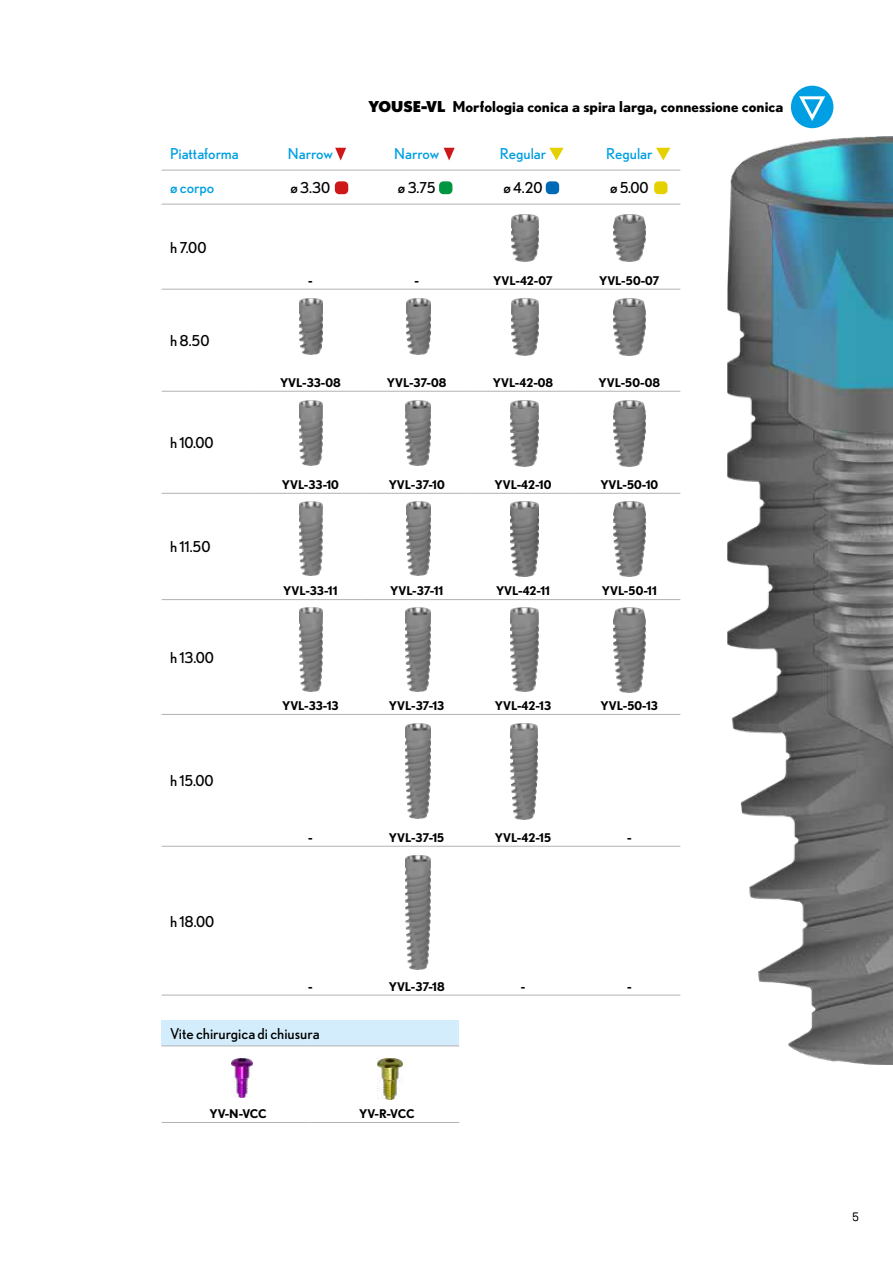
<style>
.page{position:relative;width:893px;height:1263px;background:#fff}
.page>*{position:absolute;margin:0;border:0;box-sizing:border-box;transform-origin:0 0}
.t1{font:15px "Nobel";color:#000}
.t2{font:700 15px "Nobel";color:#000}
.t3{font:15px "Nobel";color:#009fe3}
.t4{font:700 12px "Nobel";color:#000}
.t5{font:12px "Akkurat Light Pro";color:#000}
.s1{font-weight:900}
</style>
<div class="page">
<img style="left:231px;top:1058px;width:22px;height:39px">
<img style="left:377px;top:1058px;width:26px;height:41px">
<img style="left:300px;top:298px;width:22px;height:56px">
<img style="left:300px;top:400px;width:22px;height:66px">
<img style="left:300px;top:501px;width:22px;height:74px">
<img style="left:300px;top:608px;width:23px;height:83px">
<img style="left:406px;top:298px;width:25px;height:56px">
<img style="left:406px;top:400px;width:25px;height:66px">
<img style="left:406px;top:608px;width:25px;height:83px">
<img style="left:406px;top:501px;width:25px;height:74px">
<img style="left:406px;top:723px;width:25px;height:96px">
<img style="left:405px;top:855px;width:26px;height:114px">
<img style="left:511px;top:214px;width:27px;height:48px">
<img style="left:511px;top:298px;width:27px;height:57px">
<img style="left:511px;top:400px;width:27px;height:66px">
<img style="left:511px;top:501px;width:27px;height:76px">
<img style="left:511px;top:608px;width:27px;height:84px">
<img style="left:510px;top:723px;width:27px;height:96px">
<img style="left:614px;top:214px;width:31px;height:48px">
<img style="left:613px;top:298px;width:32px;height:57px">
<img style="left:613px;top:400px;width:32px;height:66px">
<img style="left:613px;top:501px;width:32px;height:75px">
<img style="left:613px;top:608px;width:32px;height:84px">
<hr style="left:162px;top:204px;width:93px;height:1px;background:#b3b2b2">
<hr style="left:255px;top:204px;width:106px;height:1px;background:#b3b2b2">
<hr style="left:361px;top:204px;width:107px;height:1px;background:#b3b2b2">
<hr style="left:468px;top:204px;width:106px;height:1px;background:#b3b2b2">
<hr style="left:574px;top:204px;width:106px;height:1px;background:#b3b2b2">
<hr style="left:162px;top:289px;width:93px;height:1px;background:#b3b2b2">
<hr style="left:255px;top:289px;width:106px;height:1px;background:#b3b2b2">
<hr style="left:361px;top:289px;width:107px;height:1px;background:#b3b2b2">
<hr style="left:468px;top:289px;width:106px;height:1px;background:#b3b2b2">
<hr style="left:574px;top:289px;width:106px;height:1px;background:#b3b2b2">
<hr style="left:162px;top:391px;width:93px;height:1px;background:#b3b2b2">
<hr style="left:255px;top:391px;width:106px;height:1px;background:#b3b2b2">
<hr style="left:361px;top:391px;width:107px;height:1px;background:#b3b2b2">
<hr style="left:468px;top:391px;width:106px;height:1px;background:#b3b2b2">
<hr style="left:574px;top:391px;width:106px;height:1px;background:#b3b2b2">
<hr style="left:162px;top:493px;width:93px;height:1px;background:#b3b2b2">
<hr style="left:255px;top:493px;width:106px;height:1px;background:#b3b2b2">
<hr style="left:361px;top:493px;width:107px;height:1px;background:#b3b2b2">
<hr style="left:468px;top:493px;width:106px;height:1px;background:#b3b2b2">
<hr style="left:574px;top:493px;width:106px;height:1px;background:#b3b2b2">
<hr style="left:162px;top:599px;width:93px;height:1px;background:#b3b2b2">
<hr style="left:255px;top:599px;width:106px;height:1px;background:#b3b2b2">
<hr style="left:361px;top:599px;width:107px;height:1px;background:#b3b2b2">
<hr style="left:468px;top:599px;width:106px;height:1px;background:#b3b2b2">
<hr style="left:574px;top:599px;width:106px;height:1px;background:#b3b2b2">
<hr style="left:162px;top:714px;width:93px;height:1px;background:#b3b2b2">
<hr style="left:255px;top:714px;width:106px;height:1px;background:#b3b2b2">
<hr style="left:361px;top:714px;width:107px;height:1px;background:#b3b2b2">
<hr style="left:468px;top:714px;width:106px;height:1px;background:#b3b2b2">
<hr style="left:574px;top:714px;width:106px;height:1px;background:#b3b2b2">
<hr style="left:162px;top:846px;width:93px;height:1px;background:#b3b2b2">
<hr style="left:255px;top:846px;width:106px;height:1px;background:#b3b2b2">
<hr style="left:361px;top:846px;width:107px;height:1px;background:#b3b2b2">
<hr style="left:468px;top:846px;width:106px;height:1px;background:#b3b2b2">
<hr style="left:574px;top:846px;width:106px;height:1px;background:#b3b2b2">
<hr style="left:162px;top:995px;width:93px;height:1px;background:#b3b2b2">
<hr style="left:255px;top:995px;width:106px;height:1px;background:#b3b2b2">
<hr style="left:361px;top:995px;width:107px;height:1px;background:#b3b2b2">
<hr style="left:468px;top:995px;width:106px;height:1px;background:#b3b2b2">
<hr style="left:574px;top:995px;width:106px;height:1px;background:#b3b2b2">
<hr style="left:162px;top:170px;width:93px;height:1px;background:#b3b2b2">
<hr style="left:255px;top:170px;width:106px;height:1px;background:#b3b2b2">
<hr style="left:361px;top:170px;width:107px;height:1px;background:#b3b2b2">
<hr style="left:468px;top:170px;width:106px;height:1px;background:#b3b2b2">
<hr style="left:574px;top:170px;width:106px;height:1px;background:#b3b2b2">
<div style="left:335px;top:181px;width:13px;height:13px;background:#cd1719;border-radius:4px"></div>
<div style="left:439px;top:181px;width:13px;height:13px;background:#009641;border-radius:4px"></div>
<div style="left:546px;top:181px;width:13px;height:13px;background:#0069b4;border-radius:4px"></div>
<div style="left:654px;top:181px;width:13px;height:13px;background:#e6d100;border-radius:4px"></div>
<svg style="left:335px;top:147px;width:11px;height:14px"></svg>
<svg style="left:443px;top:147px;width:12px;height:14px"></svg>
<svg style="left:549px;top:147px;width:15px;height:14px"></svg>
<svg style="left:656px;top:147px;width:15px;height:14px"></svg>
<div style="left:162px;top:1020px;width:297px;height:26px;background:#d4edfc"></div>
<hr style="left:162px;top:1045px;width:148px;height:1px;background:#b3b2b2">
<hr style="left:310px;top:1045px;width:149px;height:1px;background:#b3b2b2">
<hr style="left:162px;top:1122px;width:148px;height:1px;background:#b3b2b2">
<hr style="left:310px;top:1122px;width:149px;height:1px;background:#b3b2b2">
<div style="left:791px;top:86px;width:42px;height:42px;background:#009fe3;border-radius:50%"></div>
<svg style="left:798px;top:96px;width:30px;height:28px"></svg>
<img style="left:727px;top:136px;width:166px;height:929px">
<p class="t2" style="left:369px;top:97px;width:416px"><span class="s1">YOUSE-VL</span> Morfologia conica a spira larga, connessione conica</p>
<p class="t3" style="left:170px;top:145px;width:70px">Piattaforma</p>
<p class="t3" style="left:288px;top:145px;width:46px">Narrow</p>
<p class="t3" style="left:394px;top:145px;width:46px">Narrow</p>
<p class="t3" style="left:500px;top:145px;width:48px">Regular</p>
<p class="t3" style="left:606px;top:145px;width:48px">Regular</p>
<p class="t3" style="left:170px;top:179px;width:46px">ø corpo</p>
<p class="t1" style="left:291px;top:179px;width:41px">ø 3.30</p>
<p class="t1" style="left:398px;top:179px;width:39px">ø 3.75</p>
<p class="t1" style="left:503px;top:179px;width:41px">ø 4.20</p>
<p class="t1" style="left:610px;top:179px;width:40px">ø 5.00</p>
<p class="t1" style="left:170px;top:239px;width:38px">h 7.00</p>
<p class="t1" style="left:170px;top:332px;width:41px">h 8.50</p>
<p class="t1" style="left:170px;top:434px;width:45px">h 10.00</p>
<p class="t1" style="left:170px;top:538px;width:42px">h 11.50</p>
<p class="t1" style="left:170px;top:649px;width:46px">h 13.00</p>
<p class="t1" style="left:170px;top:772px;width:45px">h 15.00</p>
<p class="t1" style="left:170px;top:913px;width:46px">h 18.00</p>
<p class="t4" style="left:308px;top:273px;width:6px">-</p>
<p class="t4" style="left:414px;top:273px;width:6px">-</p>
<p class="t4" style="left:493px;top:273px;width:61px">YVL-42-07</p>
<p class="t4" style="left:599px;top:273px;width:62px">YVL-50-07</p>
<p class="t4" style="left:280px;top:375px;width:62px">YVL-33-08</p>
<p class="t4" style="left:387px;top:375px;width:61px">YVL-37-08</p>
<p class="t4" style="left:493px;top:375px;width:62px">YVL-42-08</p>
<p class="t4" style="left:599px;top:375px;width:63px">YVL-50-08</p>
<p class="t4" style="left:282px;top:477px;width:59px">YVL-33-10</p>
<p class="t4" style="left:389px;top:477px;width:58px">YVL-37-10</p>
<p class="t4" style="left:495px;top:477px;width:58px">YVL-42-10</p>
<p class="t4" style="left:600px;top:477px;width:59px">YVL-50-10</p>
<p class="t4" style="left:283px;top:584px;width:56px">YVL-33-11</p>
<p class="t4" style="left:390px;top:584px;width:55px">YVL-37-11</p>
<p class="t4" style="left:496px;top:584px;width:55px">YVL-42-11</p>
<p class="t4" style="left:602px;top:584px;width:57px">YVL-50-11</p>
<p class="t4" style="left:282px;top:699px;width:58px">YVL-33-13</p>
<p class="t4" style="left:389px;top:699px;width:57px">YVL-37-13</p>
<p class="t4" style="left:495px;top:699px;width:58px">YVL-42-13</p>
<p class="t4" style="left:601px;top:699px;width:59px">YVL-50-13</p>
<p class="t4" style="left:308px;top:830px;width:6px">-</p>
<p class="t4" style="left:389px;top:830px;width:57px">YVL-37-15</p>
<p class="t4" style="left:495px;top:830px;width:58px">YVL-42-15</p>
<p class="t4" style="left:627px;top:830px;width:6px">-</p>
<p class="t4" style="left:308px;top:979px;width:6px">-</p>
<p class="t4" style="left:389px;top:979px;width:57px">YVL-37-18</p>
<p class="t4" style="left:521px;top:979px;width:6px">-</p>
<p class="t4" style="left:627px;top:979px;width:6px">-</p>
<p class="t1" style="left:170px;top:1025px;width:151px">Vite chirurgica di chiusura</p>
<p class="t4" style="left:209px;top:1107px;width:59px">YV-N-VCC</p>
<p class="t4" style="left:359px;top:1107px;width:57px">YV-R-VCC</p>
<p class="t5" style="left:852px;top:1210px;width:8px">5</p>
</div>
